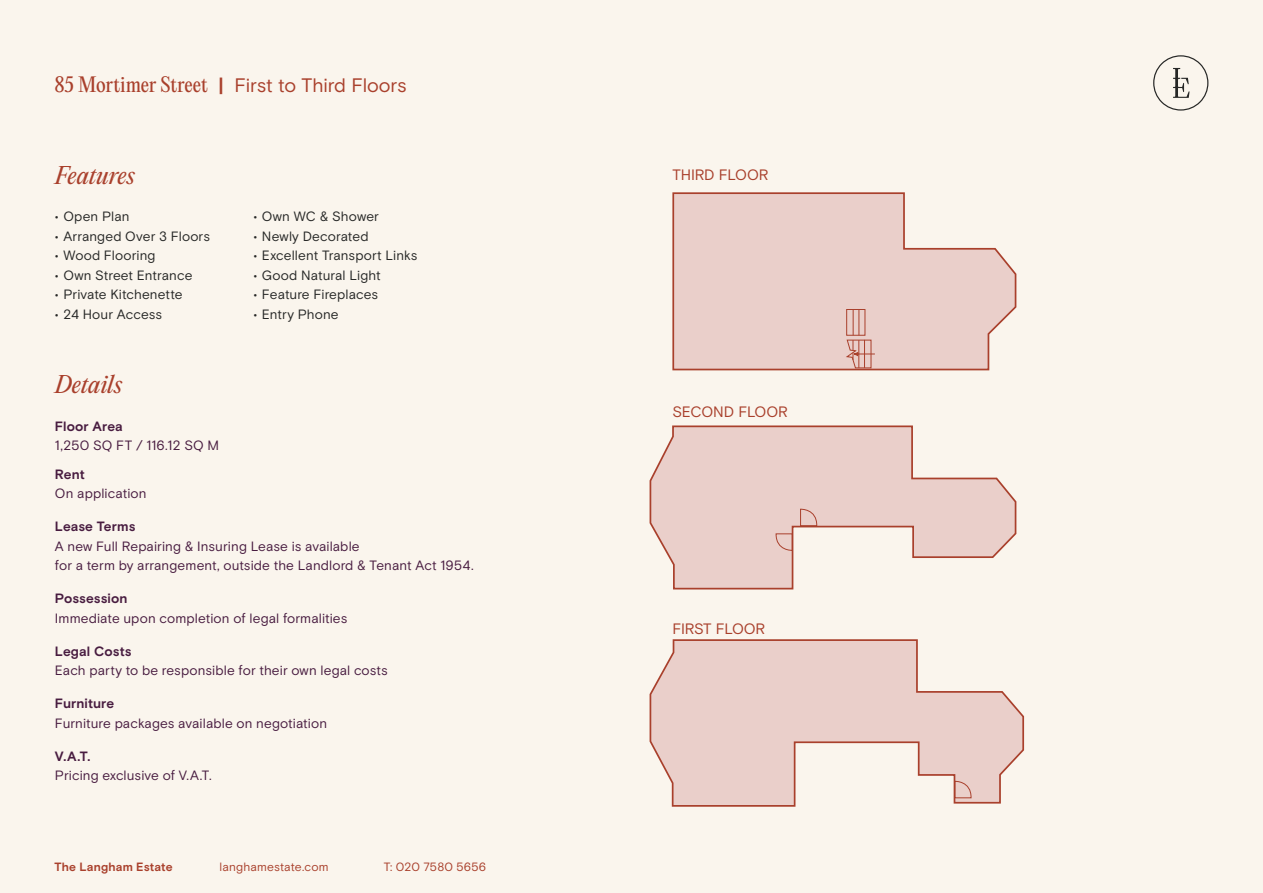
<style>
.page{position:relative;width:1263px;height:893px;background:#faf5ed}
.page>*{position:absolute;margin:0;border:0;box-sizing:border-box;transform-origin:0 0}
.Body_L{font:italic 22.5px "PP Editorial New";letter-spacing:-.005em;color:#a9402c}
.t1{font:19.5px "Basis Grotesque Pro";letter-spacing:-.005em;color:#a9402c}
.LARGE_STATEMENT_CHARCOAL{font:15px "Basis Grotesque Pro";letter-spacing:-.015em;color:#a9402c}
.Body_L-2{font:13.5px/19.5px "Basis Grotesque Pro";letter-spacing:.01em;color:#481c40}
.t2{font:13.5px "Basis Grotesque Pro";letter-spacing:.01em;color:#262726}
.Body_L-3{font:700 13.5px "Basis Grotesque Pro";letter-spacing:.01em;color:#481c40}
.t3{font:12px "Basis Grotesque Pro";letter-spacing:.01em;color:#a9402c}
.t4{font:700 12px "Basis Grotesque Pro";letter-spacing:.015em;color:#a9402c}
.s1{font-family:"PP Editorial New"}
.s2{font-weight:700}
</style>
<div class="page">
<svg style="left:649px;top:639px;width:376px;height:168px"></svg>
<svg style="left:954px;top:781px;width:18px;height:17px"></svg>
<svg style="left:649px;top:425px;width:368px;height:165px"></svg>
<svg style="left:800px;top:509px;width:17px;height:17px"></svg>
<svg style="left:775px;top:533px;width:18px;height:18px"></svg>
<svg style="left:672px;top:192px;width:345px;height:179px;background:#e9cec8"></svg>
<div style="left:846px;top:309px;width:19px;height:26px;border:1px solid #a9402c"></div>
<svg style="left:846px;top:310px;width:29px;height:58px;background:#ddb3ac"></svg>
<svg style="left:1153px;top:55px;width:55px;height:56px"></svg>
<h2 class="t1" style="left:55px;top:74px;width:354px"><span class="s1">85 Mortimer Street</span> <span class="s2">|</span> First to Third Floors</h2>
<p class="Body_L" style="left:55px;top:160px;width:81px">Features</p>
<p class="t2" style="left:55px;top:209px;width:76px">• Open Plan</p>
<p class="t2" style="left:55px;top:228px;width:157px">• Arranged Over 3 Floors</p>
<p class="t2" style="left:55px;top:248px;width:102px">• Wood Flooring</p>
<p class="t2" style="left:55px;top:267px;width:139px">• Own Street Entrance</p>
<p class="t2" style="left:55px;top:287px;width:129px">• Private Kitchenette</p>
<p class="t2" style="left:55px;top:306px;width:109px">• 24 Hour Access</p>
<p class="Body_L" style="left:55px;top:368px;width:69px">Details</p>
<p class="t2" style="left:253px;top:209px;width:127px">• Own WC &amp; Shower</p>
<p class="t2" style="left:253px;top:228px;width:117px">• Newly Decorated</p>
<p class="t2" style="left:253px;top:248px;width:166px">• Excellent Transport Links</p>
<p class="t2" style="left:253px;top:267px;width:129px">• Good Natural Light</p>
<p class="t2" style="left:253px;top:287px;width:126px">• Feature Fireplaces</p>
<p class="t2" style="left:253px;top:306px;width:87px">• Entry Phone</p>
<p class="Body_L-3" style="left:55px;top:418px;width:70px">Floor Area</p>
<p class="Body_L-2" style="left:55px;top:436px;width:166px">1,250 SQ FT / 116.12 SQ M</p>
<p class="Body_L-3" style="left:55px;top:466px;width:31px">Rent</p>
<p class="Body_L-2" style="left:55px;top:484px;width:93px">On application</p>
<p class="Body_L-3" style="left:55px;top:519px;width:82px">Lease Terms</p>
<p class="Body_L-2" style="left:55px;top:537px;width:420px">A new Full Repairing &amp; Insuring Lease is available<br>for a term by arrangement, outside the Landlord &amp; Tenant Act 1954.</p>
<p class="Body_L-3" style="left:55px;top:591px;width:74px">Possession</p>
<p class="Body_L-2" style="left:55px;top:609px;width:294px">Immediate upon completion of legal formalities</p>
<p class="Body_L-3" style="left:55px;top:643px;width:78px">Legal Costs</p>
<p class="Body_L-2" style="left:55px;top:661px;width:334px">Each party to be responsible for their own legal costs</p>
<p class="Body_L-3" style="left:55px;top:696px;width:61px">Furniture</p>
<p class="Body_L-2" style="left:55px;top:714px;width:274px">Furniture packages available on negotiation</p>
<p class="Body_L-3" style="left:55px;top:748px;width:37px">V.A.T.</p>
<p class="Body_L-2" style="left:55px;top:766px;width:158px">Pricing exclusive of V.A.T.</p>
<p class="t4" style="left:55px;top:860px;width:120px">The Langham Estate</p>
<p class="t3" style="left:220px;top:860px;width:110px">langhamestate.com</p>
<p class="t3" style="left:384px;top:860px;width:104px">T: 020 7580 5656</p>
<p class="LARGE_STATEMENT_CHARCOAL" style="left:672px;top:166px;width:97px">THIRD FLOOR</p>
<p class="LARGE_STATEMENT_CHARCOAL" style="left:672px;top:403px;width:117px">SECOND FLOOR</p>
<p class="LARGE_STATEMENT_CHARCOAL" style="left:672px;top:620px;width:94px">FIRST FLOOR</p>
</div>
